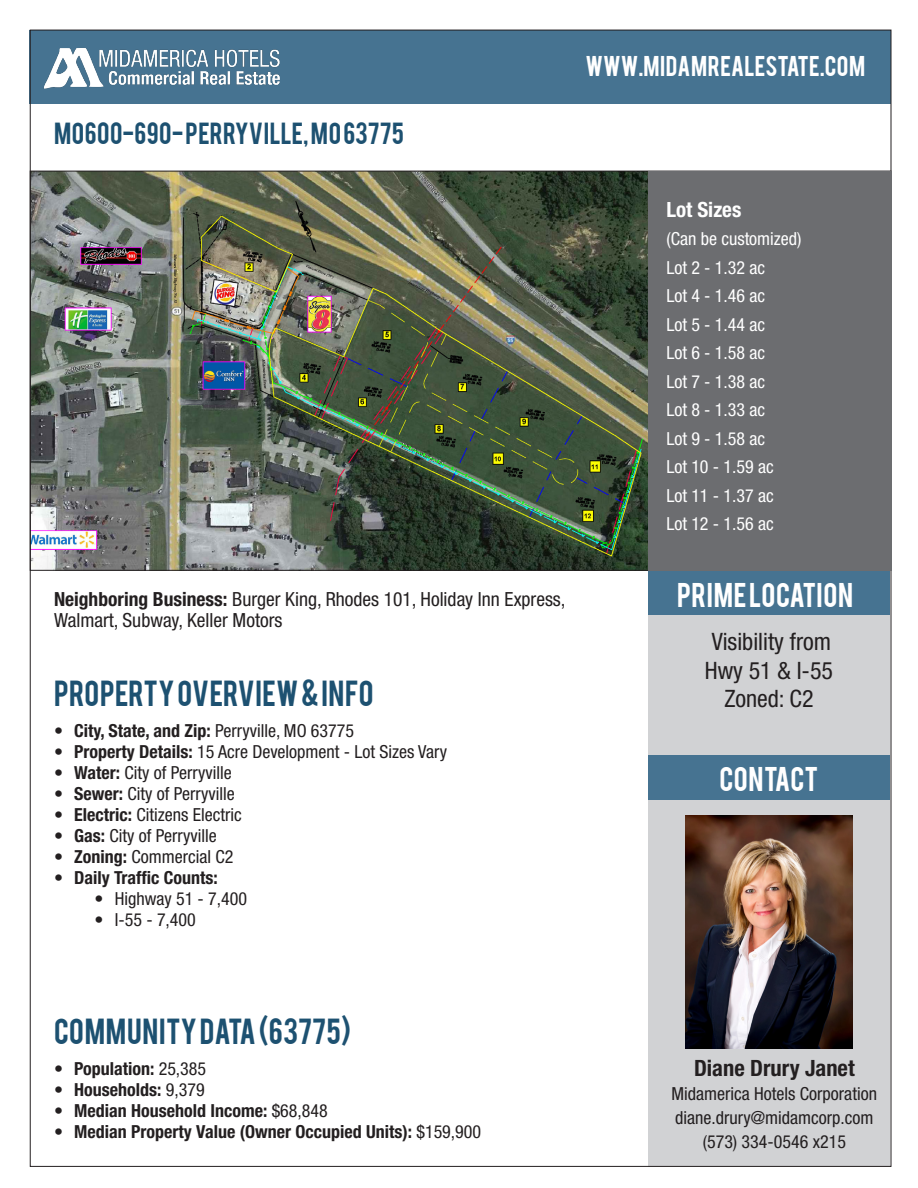
<style>
.page{position:relative;width:918px;height:1188px;background:#fff}
.page>*{position:absolute;margin:0;border:0;box-sizing:border-box;transform-origin:0 0}
.t1{font:28.5px "Bebas";color:#1d5171}
.t2{font:27px "Bebas";letter-spacing:.015em;color:#fff}
.t3{font:condensed 24px "Helvetica Neue LT Std";color:#231f20}
.t4{font:24px "Bebas";letter-spacing:.015em;color:#1d5171}
.t5{font:22.5px "Bebas";letter-spacing:.01em;color:#fff}
.t6{font:700 condensed 22.5px "Helvetica Neue LT Std";color:#231f20}
.t7{font:700 condensed 21px "Helvetica Neue LT Std";color:#fff}
.t8{font:condensed 19.5px/21px "Helvetica Neue LT Std";color:#231f20}
.t9{font:condensed 18px "Helvetica Neue LT Std";color:#231f20}
.t10{font:700 condensed 18px "Helvetica Neue LT Std";color:#231f20}
.t11{font:condensed 18px "Helvetica Neue LT Std";color:#fff}
.s1{font-weight:700}
.s2{font-weight:400}
</style>
<div class="page">
<div style="left:648px;top:782px;width:242px;height:385px;background:#d1d2d4"></div>
<div style="left:648px;top:584px;width:242px;height:195px;background:#d1d2d4"></div>
<div style="left:30px;top:30px;width:861px;height:74px;background:#467391"></div>
<div style="left:648px;top:755px;width:242px;height:45px;background:#467391"></div>
<div style="left:648px;top:571px;width:242px;height:44px;background:#467391"></div>
<img style="left:32px;top:173px;width:616px;height:396px">
<img style="left:686px;top:816px;width:166px;height:232px">
<img style="left:37px;top:29px;width:253px;height:60px">
<div style="left:648px;top:171px;width:244px;height:400px;background:#6c6d70"></div>
<p class="t4" style="left:54px;top:116px;width:351px">MO600-690- PERRYVILLE, MO 63775</p>
<p class="t8" style="left:54px;top:589px;width:513px"><span class="s1">Neighboring Business:</span> Burger King, Rhodes 101, Holiday Inn Express,<br>Walmart, Subway, Keller Motors</p>
<p class="t1" style="left:54px;top:672px;width:321px">PROPERTY OVERVIEW &amp; INFO</p>
<p class="t10" style="left:54px;top:720px;width:302px">• City, State, and Zip: <span class="s2">Perryville, MO 63775</span></p>
<p class="t9" style="left:54px;top:741px;width:395px"><span class="s1">• Property Details:</span> 15 Acre Development - Lot Sizes Vary</p>
<p class="t9" style="left:54px;top:762px;width:179px"><span class="s1">• Water:</span> City of Perryville</p>
<p class="t9" style="left:54px;top:783px;width:182px"><span class="s1">• Sewer:</span> City of Perryville</p>
<p class="t9" style="left:54px;top:804px;width:189px"><span class="s1">• Electric:</span> Citizens Electric</p>
<p class="t9" style="left:54px;top:825px;width:164px"><span class="s1">• Gas:</span> City of Perryville</p>
<p class="t9" style="left:54px;top:846px;width:181px"><span class="s1">• Zoning:</span> Commercial C2</p>
<p class="t10" style="left:54px;top:867px;width:165px">• Daily Traffic Counts:</p>
<p class="t9" style="left:94px;top:888px;width:154px">• Highway 51 - 7,400</p>
<p class="t9" style="left:94px;top:909px;width:103px">• I-55 - 7,400</p>
<p class="t5" style="left:585px;top:50px;width:281px">WWW.MIDAMREALESTATE.COM</p>
<p class="t7" style="left:666px;top:196px;width:76px">Lot Sizes</p>
<p class="t11" style="left:666px;top:228px;width:137px">(Can be customized)</p>
<p class="t11" style="left:666px;top:257px;width:100px">Lot 2 - 1.32 ac</p>
<p class="t11" style="left:666px;top:285px;width:100px">Lot 4 - 1.46 ac</p>
<p class="t11" style="left:666px;top:314px;width:100px">Lot 5 - 1.44 ac</p>
<p class="t11" style="left:666px;top:342px;width:100px">Lot 6 - 1.58 ac</p>
<p class="t11" style="left:666px;top:371px;width:100px">Lot 7 - 1.38 ac</p>
<p class="t11" style="left:666px;top:399px;width:100px">Lot 8 - 1.33 ac</p>
<p class="t11" style="left:666px;top:428px;width:100px">Lot 9 - 1.58 ac</p>
<p class="t11" style="left:666px;top:456px;width:109px">Lot 10 - 1.59 ac</p>
<p class="t11" style="left:666px;top:485px;width:109px">Lot 11 - 1.37 ac</p>
<p class="t11" style="left:666px;top:513px;width:109px">Lot 12 - 1.56 ac</p>
<p class="t2" style="left:677px;top:575px;width:177px">PRIME LOCATION</p>
<p class="t3" style="left:712px;top:628px;width:121px">Visibility from</p>
<p class="t3" style="left:705px;top:657px;width:130px">Hwy 51 &amp; I-55</p>
<p class="t3" style="left:724px;top:685px;width:91px">Zoned: C2</p>
<p class="t2" style="left:720px;top:759px;width:100px">CONTACT</p>
<p class="t1" style="left:54px;top:1011px;width:299px">COMMUNITY DATA (63775)</p>
<p class="t10" style="left:54px;top:1058px;width:154px">• Population: <span class="s2">25,385</span></p>
<p class="t10" style="left:54px;top:1079px;width:152px">• Households: <span class="s2">9,379</span></p>
<p class="t10" style="left:54px;top:1100px;width:275px">• Median Household Income: <span class="s2">$68,848</span></p>
<p class="t10" style="left:54px;top:1121px;width:429px">• Median Property Value (Owner Occupied Units): <span class="s2">$159,900</span></p>
<p class="t6" style="left:694px;top:1055px;width:162px">Diane Drury Janet</p>
<p class="t9" style="left:672px;top:1083px;width:207px">Midamerica Hotels Corporation</p>
<p class="t9" style="left:675px;top:1107px;width:200px">diane.drury@midamcorp.com</p>
<p class="t9" style="left:703px;top:1131px;width:145px">(573) 334-0546 x215</p>
</div>
